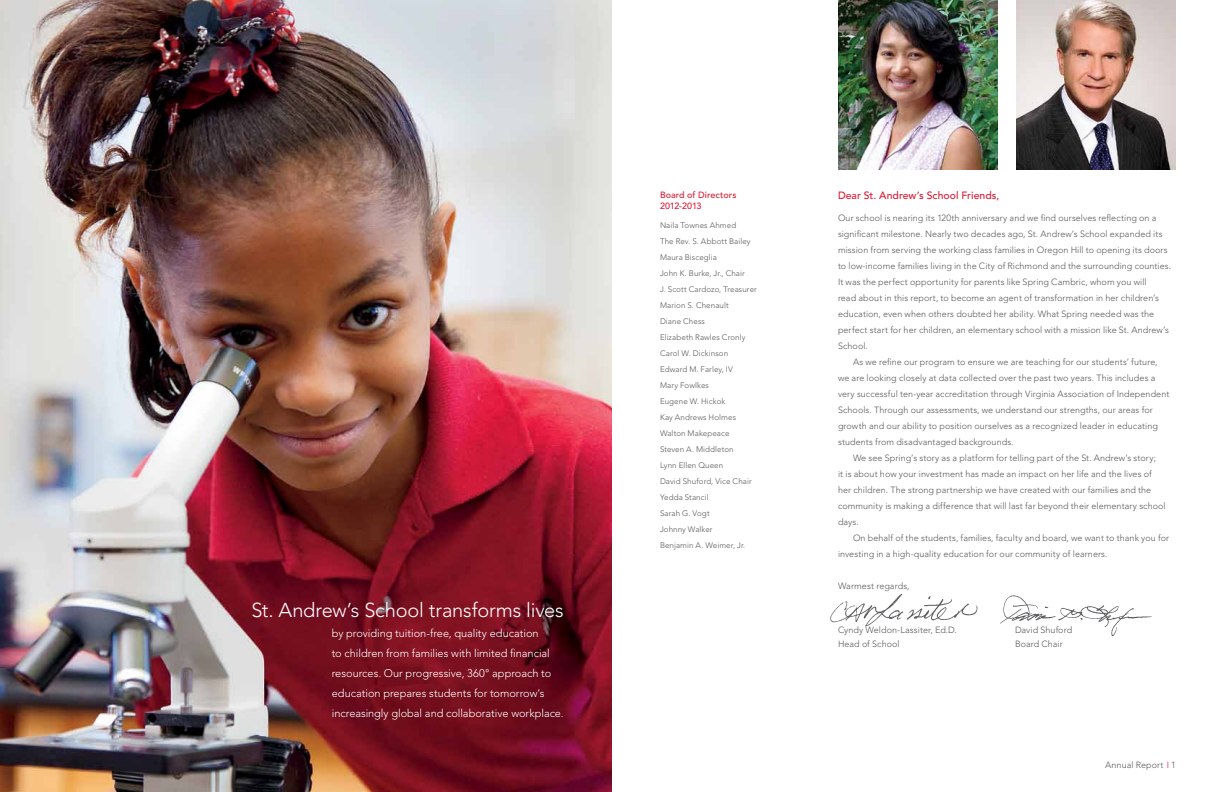
<style>
.page{position:relative;width:1224px;height:792px;background:#fff}
.page>*{position:absolute;margin:0;border:0;box-sizing:border-box;transform-origin:0 0}
.t1{font:300 20px "Avenir";letter-spacing:-.01em;color:#fff}
.t2{font:300 11px/20px "Avenir";letter-spacing:-.005em;color:#fff}
.t3{font:500 10.5px "Avenir LT Std";color:#da1a32}
.t4{font:300 9px "Avenir";letter-spacing:.005em;color:#58595b}
.t5{font:500 9px/11.5px "Avenir LT Std";letter-spacing:.01em;color:#da1a32}
.t6{font:300 8px/16px "Avenir";letter-spacing:.01em;color:#58595b}
.s1{color:#da1a32}
</style>
<div class="page">
<img style="left:0;top:0;width:612px;height:792px">
<img style="left:838px;top:0;width:160px;height:170px">
<img style="left:1016px;top:0;width:160px;height:170px">
<img style="left:830px;top:594px;width:148px;height:33px">
<img style="left:1000px;top:595px;width:152px;height:42px">
<h1 class="t1" style="left:251px;top:598px;width:314px">St. Andrew’s School transforms lives</h1>
<p class="t2" style="left:332px;top:623px;width:233px">by providing tuition-free, quality education<br>to children from families with limited financial resources. Our progressive, 360° approach to education prepares students for tomorrow’s increasingly global and collaborative workplace.</p>
<p class="t5" style="left:660px;top:189px;width:78px">Board of Directors<br>2012-2013</p>
<p class="t6" style="left:660px;top:217px;width:98px">Naila Townes Ahmed<br>The Rev. S. Abbott Bailey<br>Maura Bisceglia<br>John K. Burke, Jr., Chair<br>J. Scott Cardozo, Treasurer<br>Marion S. Chenault<br>Diane Chess<br>Elizabeth Rawles Cronly<br>Carol W. Dickinson<br>Edward M. Farley, IV<br>Mary Fowlkes<br>Eugene W. Hickok<br>Kay Andrews Holmes<br>Walton Makepeace<br>Steven A. Middleton<br>Lynn Ellen Queen<br>David Shuford, Vice Chair<br>Yedda Stancil<br>Sarah G. Vogt<br>Johnny Walker<br>Benjamin A. Weimer, Jr.</p>
<p class="t3" style="left:838px;top:189px;width:163px">Dear St. Andrew’s School Friends,</p>
<p class="t4" style="left:838px;top:212px;width:320px">Our school is nearing its 120th anniversary and we find ourselves reflecting on a</p>
<p class="t4" style="left:838px;top:228px;width:326px">significant milestone. Nearly two decades ago, St. Andrew’s School expanded its</p>
<p class="t4" style="left:838px;top:244px;width:331px">mission from serving the working class families in Oregon Hill to opening its doors</p>
<p class="t4" style="left:838px;top:260px;width:335px">to low-income families living in the City of Richmond and the surrounding counties.</p>
<p class="t4" style="left:838px;top:276px;width:310px">It was the perfect opportunity for parents like Spring Cambric, whom you will</p>
<p class="t4" style="left:838px;top:292px;width:323px">read about in this report, to become an agent of transformation in her children’s</p>
<p class="t4" style="left:838px;top:308px;width:318px">education, even when others doubted her ability. What Spring needed was the</p>
<p class="t4" style="left:838px;top:324px;width:332px">perfect start for her children, an elementary school with a mission like St. Andrew’s</p>
<p class="t4" style="left:838px;top:340px;width:31px">School.</p>
<p class="t4" style="left:853px;top:356px;width:306px">As we refine our program to ensure we are teaching for our students’ future,</p>
<p class="t4" style="left:838px;top:372px;width:319px">we are looking closely at data collected over the past two years. This includes a</p>
<p class="t4" style="left:838px;top:388px;width:333px">very successful ten-year accreditation through Virginia Association of Independent</p>
<p class="t4" style="left:838px;top:404px;width:316px">Schools. Through our assessments, we understand our strengths, our areas for</p>
<p class="t4" style="left:838px;top:420px;width:321px">growth and our ability to position ourselves as a recognized leader in educating</p>
<p class="t4" style="left:838px;top:436px;width:177px">students from disadvantaged backgrounds.</p>
<p class="t4" style="left:853px;top:452px;width:305px">We see Spring’s story as a platform for telling part of the St. Andrew’s story;</p>
<p class="t4" style="left:838px;top:468px;width:315px">it is about how your investment has made an impact on her life and the lives of</p>
<p class="t4" style="left:838px;top:484px;width:315px">her children. The strong partnership we have created with our families and the</p>
<p class="t4" style="left:838px;top:500px;width:329px">community is making a difference that will last far beyond their elementary school</p>
<p class="t4" style="left:838px;top:516px;width:22px">days.</p>
<p class="t4" style="left:853px;top:532px;width:318px">On behalf of the students, families, faculty and board, we want to thank you for</p>
<p class="t4" style="left:838px;top:548px;width:271px">investing in a high-quality education for our community of learners.</p>
<p class="t4" style="left:838px;top:580px;width:73px">Warmest regards,</p>
<p class="t4" style="left:838px;top:624px;width:120px">Cyndy Weldon-Lassiter, Ed.D.</p>
<p class="t4" style="left:1015px;top:624px;width:59px">David Shuford</p>
<p class="t4" style="left:838px;top:638px;width:63px">Head of School</p>
<p class="t4" style="left:1015px;top:638px;width:49px">Board Chair</p>
<p class="t4" style="left:1105px;top:760px;width:72px">Annual Report <span class="s1">I</span> 1</p>
</div>
